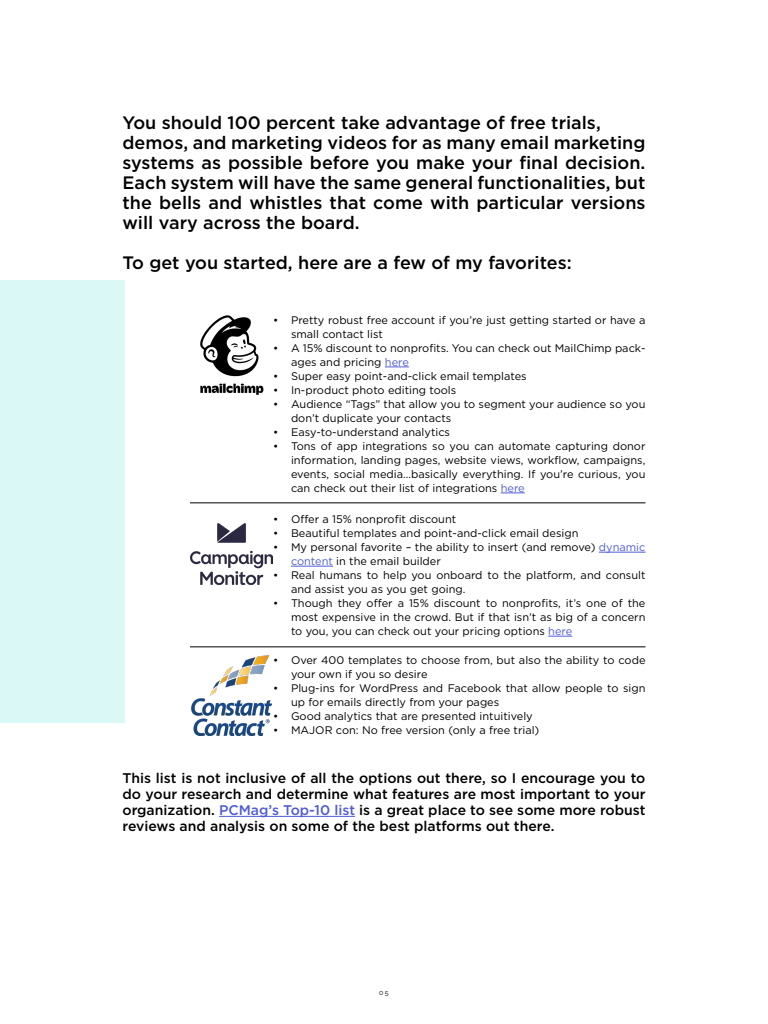
<style>
.page{position:relative;width:768px;height:1024px;background:#fff}
.page>*{position:absolute;margin:0;border:0;box-sizing:border-box;transform-origin:0 0}
.Body_Text{font:500 18px/20px "Gotham";color:#000;text-align:justify}
.Body_Text-2{font:500 14px/16px "Gotham";color:#000;text-align:justify}
.t1{font:11px/14px "Gotham";color:#000}
.Page_Number_Running{font:7px "Raleway";color:#000}
.s1{color:#4f5cd6}
</style>
<div class="page">
<div style="left:0;top:280px;width:125px;height:443px;background:#daf8f5"></div>
<svg style="left:385px;top:367px;width:24px;height:1px"></svg>
<svg style="left:501px;top:493px;width:24px;height:1px"></svg>
<img style="left:200px;top:315px;width:64px;height:80px">
<img style="left:190px;top:524px;width:83px;height:61px">
<img style="left:191px;top:655px;width:81px;height:80px">
<hr style="left:599px;top:552px;width:46px;height:1px;background:#4f5cd6">
<hr style="left:291px;top:566px;width:42px;height:1px;background:#4f5cd6">
<svg style="left:548px;top:636px;width:24px;height:1px"></svg>
<hr style="left:219px;top:816px;width:136px;height:1px;background:#4f5cd6">
<hr style="left:190px;top:503px;width:456px;height:1px;background:#000">
<hr style="left:190px;top:647px;width:456px;height:1px;background:#000">
<p class="Body_Text" style="left:122px;top:113px;width:480px">You should 100 percent take advantage of free trials,</p>
<p class="Body_Text" style="left:122px;top:133px;width:525px">demos, and marketing videos for as many email marketing systems as possible before you make your final decision.<br>Each system will have the same general functionalities, but the bells and whistles that come with particular versions will vary across the board.</p>
<p class="Body_Text" style="left:122px;top:253px;width:451px">To get you started, here are a few of my favorites:</p>
<p class="t1" style="left:291px;top:313px;width:356px;text-indent:-18px">• Pretty robust free account if you’re just getting started or have a small contact list</p>
<p class="t1" style="left:291px;top:341px;width:356px;text-indent:-18px">• A 15% discount to nonprofits. You can check out MailChimp pack&shy;ages and pricing <span class="s1">here</span></p>
<p class="t1" style="left:273px;top:369px;width:255px">• Super easy point-and-click email templates</p>
<p class="t1" style="left:273px;top:383px;width:185px">• In-product photo editing tools</p>
<p class="t1" style="left:291px;top:397px;width:356px;text-indent:-18px">• Audience “Tags” that allow you to segment your audience so you don’t duplicate your contacts</p>
<p class="t1" style="left:273px;top:425px;width:179px">• Easy-to-understand analytics</p>
<p class="t1" style="left:291px;top:439px;width:356px;text-align:justify;text-indent:-18px">• Tons of app integrations so you can automate capturing donor information, landing pages, website views, workflow, campaigns, events, social media…basically everything. If you’re curious, you can check out their list of integrations <span class="s1">here</span></p>
<p class="t1" style="left:273px;top:512px;width:185px">• Offer a 15% nonprofit discount</p>
<p class="t1" style="left:273px;top:526px;width:307px">• Beautiful templates and point-and-click email design</p>
<p class="t1" style="left:291px;top:540px;width:356px;text-indent:-18px">• My personal favorite – the ability to insert (and remove) <span class="s1">dynamic content</span> in the email builder</p>
<p class="t1" style="left:291px;top:568px;width:356px;text-indent:-18px">• Real humans to help you onboard to the platform, and consult and assist you as you get going.</p>
<p class="t1" style="left:291px;top:596px;width:356px;text-align:justify;text-indent:-18px">• Though they offer a 15% discount to nonprofits, it’s one of the most expensive in the crowd. But if that isn’t as big of a concern to you, you can check out your pricing options <span class="s1">here</span></p>
<p class="t1" style="left:291px;top:653px;width:356px;text-indent:-18px">• Over 400 templates to choose from, but also the ability to code your own if you so desire</p>
<p class="t1" style="left:291px;top:681px;width:356px;text-indent:-18px">• Plug-ins for WordPress and Facebook that allow people to sign up for emails directly from your pages</p>
<p class="t1" style="left:273px;top:709px;width:261px">• Good analytics that are presented intuitively</p>
<p class="t1" style="left:273px;top:723px;width:268px">• MAJOR con: No free version (only a free trial)</p>
<p class="Body_Text-2" style="left:122px;top:770px;width:525px">This list is not inclusive of all the options out there, so I encourage you to do your research and determine what features are most important to your organization. <span class="s1">PCMag’s Top-10 list</span> is a great place to see some more robust reviews and analysis on some of the best platforms out there.</p>
<p class="Page_Number_Running" style="left:379px;top:988px;width:11px">05</p>
</div>
